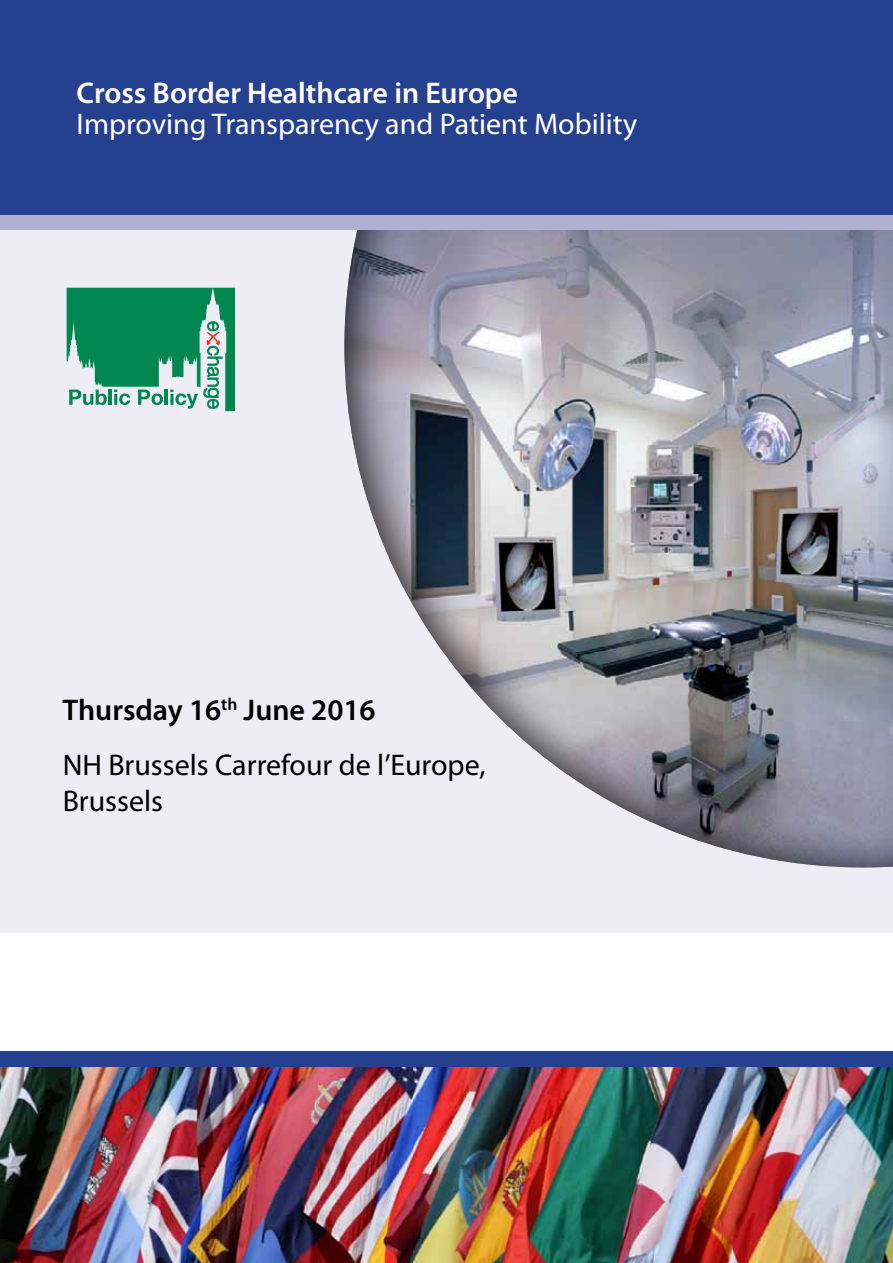
<style>
.page{position:relative;width:893px;height:1263px;background:#fff}
.page>*{position:absolute;margin:0;border:0;box-sizing:border-box;transform-origin:0 0}
.t1{font:30px/54.8px "Myriad Pro";color:#000}
.t2{font:30px "Myriad Pro";color:#fff}
.t3{font:600 30px "Myriad Pro";color:#fff}
.s1{font-weight:600}
</style>
<div class="page">
<div style="left:0;top:0;width:893px;height:932px;background:#eeedf5"></div>
<div style="left:343px;top:0;width:550px;height:868px;background:#000;opacity:.75"></div>
<div style="left:0;top:0;width:893px;height:215px;background:#25408f"></div>
<div style="left:0;top:215px;width:893px;height:14px;background:#b1b0d2"></div>
<div style="left:0;top:1051px;width:893px;height:16px;background:#25408f"></div>
<img style="left:0;top:1067px;width:893px;height:196px">
<svg style="left:67px;top:288px;width:168px;height:123px"></svg>
<p class="t3" style="left:77px;top:74px;width:443px">Cross Border Healthcare in Europe</p>
<p class="t2" style="left:77px;top:106px;width:562px">Improving Transparency and Patient Mobility</p>
<p class="t1" style="left:63px;top:682px;width:424px"><span class="s1">Thursday 16</span><sup>th</sup> <span class="s1">June 2016<br></span>NH Brussels Carrefour de l’Europe,</p>
<p class="t1" style="left:63px;top:773px;width:102px">Brussels</p>
</div>
